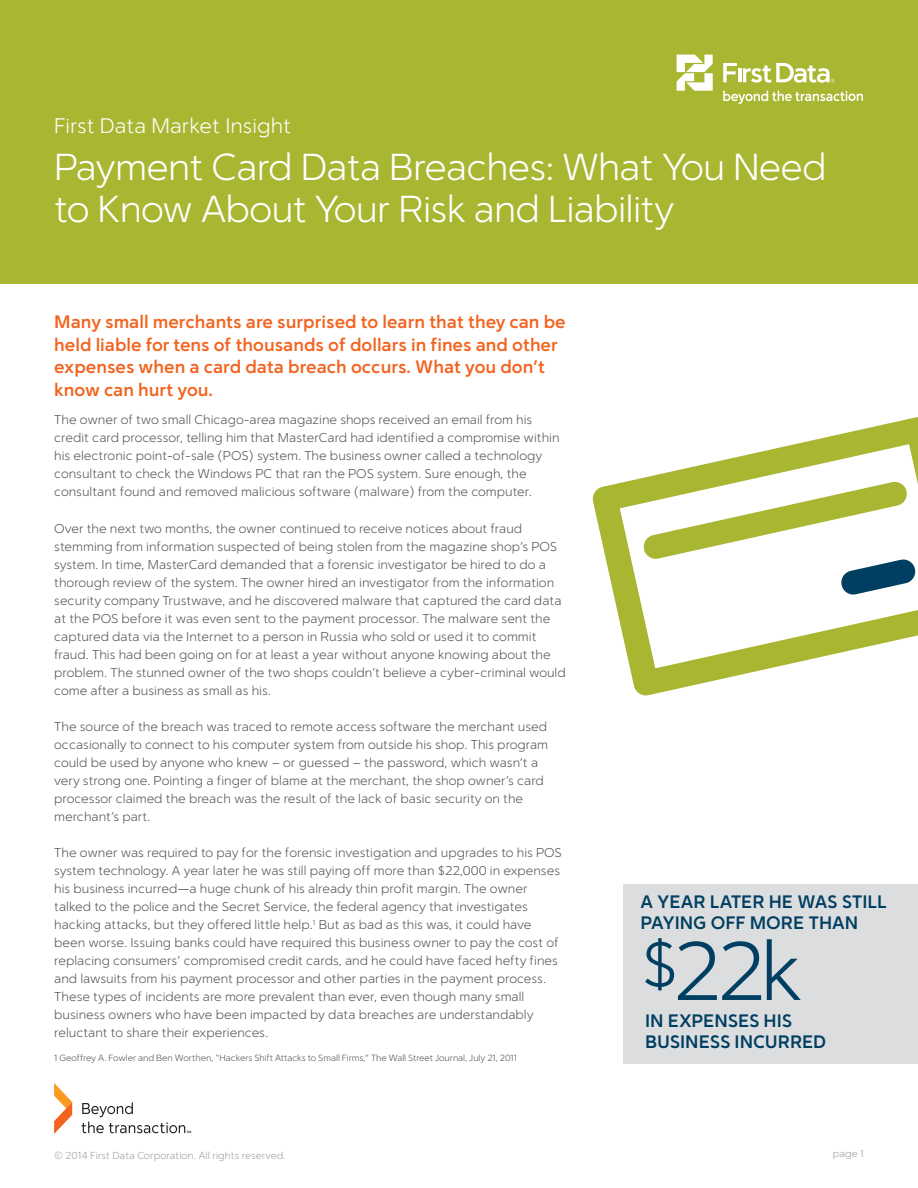
<style>
.page{position:relative;width:918px;height:1188px;background:#fff}
.page>*{position:absolute;margin:0;border:0;box-sizing:border-box;transform-origin:0 0}
.Body{font:300 82.5px "Simple Sans";color:#003f61}
.Headline_Front{font:300 37.5px/42px "Simple Sans";letter-spacing:-.02em;color:#fff}
.t1{font:300 21px "Simple Sans";color:#fff}
.Subhead{font:700 18px/22.5px "Simple Sans";color:#f36421}
.Body-2{font:700 18px/21px "Simple Sans";letter-spacing:-.005em;color:#003f61}
.Body-3{font:300 12.75px/18px "Simple Sans";color:#57585a}
.legal__small{font:300 10.2px "Simple Sans";color:#a0a1a5}
.Body-4{font:300 9px "Simple Sans";letter-spacing:-.005em;color:#57585a}
.s1{font-size:67.5px}
</style>
<div class="page">
<svg style="left:82px;top:1102px;width:109px;height:31px"></svg>
<svg style="left:54px;top:1083px;width:18px;height:51px"></svg>
<div style="left:0;top:0;width:918px;height:284px;background:#a9b632"></div>
<hr style="left:738px;top:68px;width:3px;height:14px;background:#fff">
<svg style="left:723px;top:63px;width:14px;height:19px"></svg>
<svg style="left:723px;top:91px;width:140px;height:13px"></svg>
<svg style="left:743px;top:63px;width:91px;height:20px"></svg>
<svg style="left:677px;top:55px;width:36px;height:36px"></svg>
<div style="left:623px;top:885px;width:295px;height:179px;background:#dcdddf"></div>
<svg style="left:592px;top:417px;width:326px;height:279px"></svg>
<p class="t1" style="left:54px;top:114px;width:239px">First Data Market Insight</p>
<p class="Headline_Front" style="left:54px;top:145px;width:774px">Payment Card Data Breaches: What You Need to Know About Your Risk and Liability</p>
<p class="Subhead" style="left:54px;top:310px;width:513px">Many small merchants are surprised to learn that they can be held liable for tens of thousands of dollars in fines and other expenses when a card data breach occurs. What you don’t know can hurt you.</p>
<p class="Body-3" style="left:54px;top:411px;width:507px">The owner of two small Chicago-area magazine shops received an email from his credit card processor, telling him that MasterCard had identified a compromise within his electronic point-of-sale (POS) system. The business owner called a technology consultant to check the Windows PC that ran the POS system. Sure enough, the consultant found and removed malicious software (malware) from the computer.</p>
<p class="Body-3" style="left:54px;top:519px;width:513px">Over the next two months, the owner continued to receive notices about fraud stemming from information suspected of being stolen from the magazine shop’s POS system. In time, MasterCard demanded that a forensic investigator be hired to do a thorough review of the system. The owner hired an investigator from the information security company Trustwave, and he discovered malware that captured the card data at the POS before it was even sent to the payment processor. The malware sent the captured data via the Internet to a person in Russia who sold or used it to commit fraud. This had been going on for at least a year without anyone knowing about the problem. The stunned owner of the two shops couldn’t believe a cyber-criminal would come after a business as small as his.</p>
<p class="Body-3" style="left:54px;top:717px;width:495px">The source of the breach was traced to remote access software the merchant used occasionally to connect to his computer system from outside his shop. This program could be used by anyone who knew – or guessed – the password, which wasn’t a very strong one. Pointing a finger of blame at the merchant, the shop owner’s card processor claimed the breach was the result of the lack of basic security on the merchant’s part.</p>
<p class="Body-3" style="left:54px;top:843px;width:509px">The owner was required to pay for the forensic investigation and upgrades to his POS system technology. A year later he was still paying off more than $22,000 in expenses his business incurred—a huge chunk of his already thin profit margin. The owner talked to the police and the Secret Service, the federal agency that investigates hacking attacks, but they offered little help.<sup>1</sup> But as bad as this was, it could have been worse. Issuing banks could have required this business owner to pay the cost of replacing consumers’ compromised credit cards, and he could have faced hefty fines and lawsuits from his payment processor and other parties in the payment process.<br>These types of incidents are more prevalent than ever, even though many small business owners who have been impacted by data breaches are understandably reluctant to share their experiences.</p>
<p class="Body-4" style="left:54px;top:1053px;width:464px">1 Geoffrey A. Fowler and Ben Worthen, “Hackers Shift Attacks to Small Firms,” The Wall Street Journal, July 21, 2011</p>
<p class="legal__small" style="left:54px;top:1149px;width:233px">© 2014 First Data Corporation. All rights reserved.</p>
<p class="Body-2" style="left:640px;top:891px;width:248px">A YEAR LATER HE WAS STILL<br>PAYING OFF MORE THAN</p>
<p class="Body" style="left:640px;top:922px;width:163px"><span class="s1">$</span>22k</p>
<p class="Body-2" style="left:645px;top:1010px;width:183px">IN EXPENSES HIS<br>BUSINESS INCURRED</p>
<p class="legal__small" style="left:833px;top:1147px;width:33px">page 1</p>
</div>
